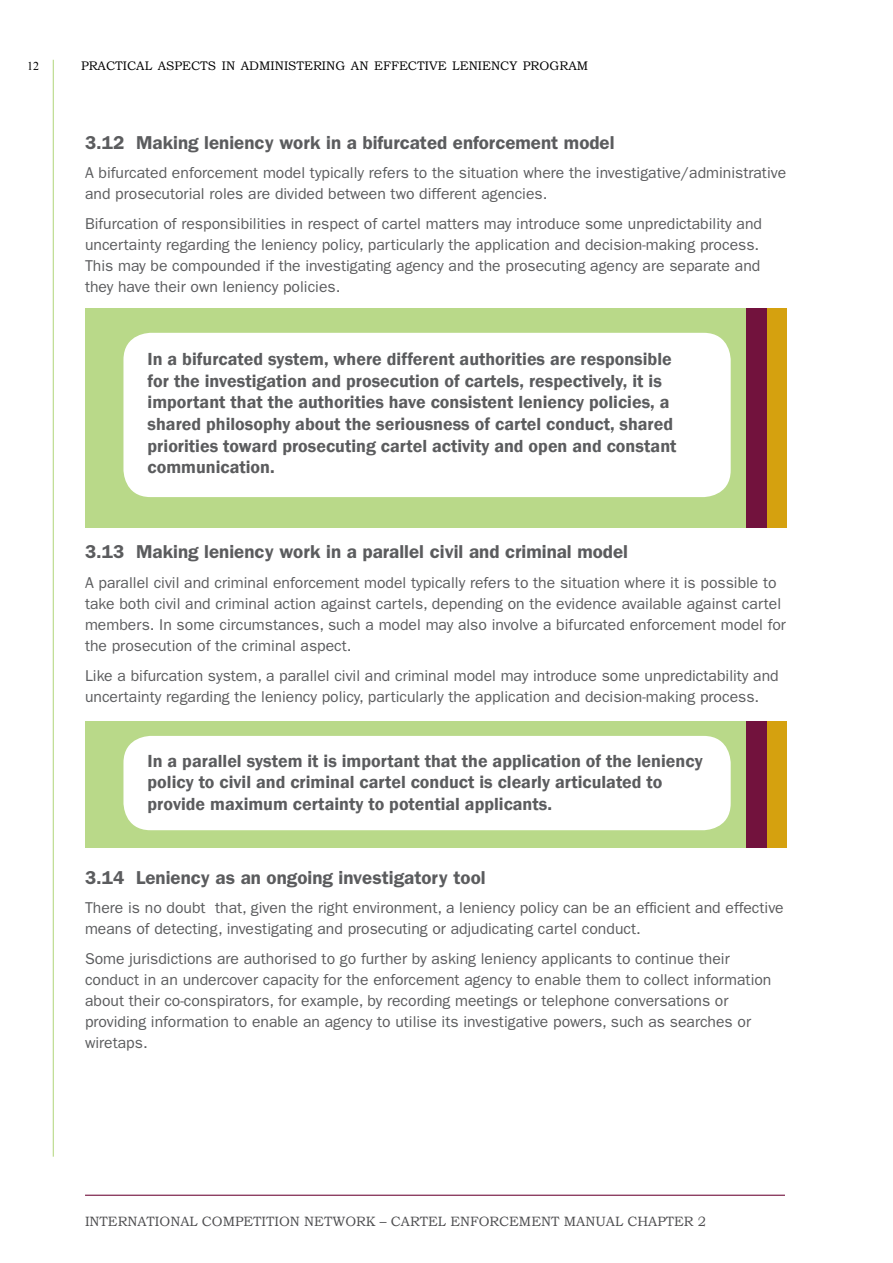
<style>
.page{position:relative;width:893px;height:1263px;background:#fff}
.page>*{position:absolute;margin:0;border:0;box-sizing:border-box;transform-origin:0 0}
.t1{font:600 18.75px "ITC Franklin Gothic Std";color:#5b5c5e}
.t2{font:600 18px/21.6px "Franklin Gothic";color:#5b5c5e}
.t3{font:15.75px/21px "ITC Franklin Gothic Std";color:#5b5c5e}
.t4{font:13.5px "Bookman Old Style";color:#4d4d4f}
.t5{font:13.5px "Bookman Old Style";color:#4d4d4f}
.t6{font:12.45px "Bookman Old Style";color:#000}
.t7{font:12px "Times New Roman";color:#000}
.s1{font-style:inherit}
</style>
<div class="page">
<div style="left:85px;top:308px;width:702px;height:219px;background:#b9d989"></div>
<div style="left:766px;top:308px;width:21px;height:219px;background:#d5a10f"></div>
<div style="left:746px;top:308px;width:21px;height:219px;background:#72123d"></div>
<div style="left:123px;top:333px;width:608px;height:164px;background:#fff;border-radius:27px"></div>
<div style="left:85px;top:721px;width:702px;height:127px;background:#b9d989"></div>
<div style="left:766px;top:721px;width:21px;height:127px;background:#d5a10f"></div>
<div style="left:746px;top:721px;width:21px;height:127px;background:#72123d"></div>
<div style="left:123px;top:736px;width:608px;height:94px;background:#fff;border-radius:27px"></div>
<hr style="left:85px;top:1195px;width:700px;height:1px;background:#72123d">
<hr style="left:53px;top:60px;width:1px;height:1097px;background:#b9d989">
<p class="t7" style="left:27px;top:58px;width:13px">12</p>
<p class="t6" style="left:81px;top:58px;width:498px">PRACTICAL ASPECTS IN ADMINISTERING AN EFFECTIVE LENIENCY PROGRAM</p>
<p class="t1" style="left:85px;top:131px;width:531px">3.12 Making leniency work in a bifurcated enforcement model</p>
<p class="t3" style="left:85px;top:162px;width:703px">A bifurcated enforcement model typically refers to the situation where the investigative/administrative and prosecutorial roles are divided between two different agencies.</p>
<p class="t3" style="left:85px;top:213px;width:678px">Bifurcation of responsibilities in respect of cartel matters may introduce some unpredictability and uncertainty regarding the leniency policy, particularly the application and decision-making process.<br>This may be compounded if the investigating agency and the prosecuting agency are separate and they have their own leniency policies.</p>
<p class="t2" style="left:148px;top:349px;width:530px">In a bifurcated system, where different authorities are responsible for the investigation and prosecution of cartels, respectively, it is important that the authorities have consistent leniency policies, a shared philosophy about the seriousness of cartel conduct, shared priorities toward prosecuting cartel activity and open and constant communication.</p>
<p class="t1" style="left:85px;top:541px;width:545px">3.13 Making leniency work in a parallel civil and criminal model</p>
<p class="t3" style="left:85px;top:572px;width:702px">A parallel civil and criminal enforcement model typically refers to the situation where it is possible to take both civil and criminal action against cartels, depending on the evidence available against cartel members. In some circumstances, such a model may also involve a bifurcated enforcement model for the prosecution of the criminal aspect.</p>
<p class="t3" style="left:85px;top:665px;width:695px">Like a bifurcation system, a parallel civil and criminal model may introduce some unpredictability and uncertainty regarding the leniency policy, particularly the application and decision-making process.</p>
<p class="t2" style="left:148px;top:750px;width:557px">In a parallel system it is important that the application of the leniency policy to civil and criminal cartel conduct is clearly articulated to provide maximum certainty to potential applicants.</p>
<p class="t1" style="left:85px;top:866px;width:402px">3.14 Leniency as an ongoing investigatory tool</p>
<p class="t3" style="left:85px;top:897px;width:700px">There is no doubt that, given the right environment, a leniency policy can be an efficient and effective means of detecting, investigating and prosecuting or adjudicating cartel conduct.</p>
<p class="t3" style="left:85px;top:948px;width:688px">Some jurisdictions are authorised to go further by asking leniency applicants to continue their conduct in an undercover capacity for the enforcement agency to enable them to collect information about their co-conspirators, for example, by recording meetings or telephone conversations or providing information to enable an agency to utilise its investigative powers, such as searches or wiretaps.</p>
<p class="t5" style="left:85px;top:1212px;width:71px">INTERNATION</p>
<p class="t5" style="left:180px;top:1212px;width:82px">AL CO MPETITION</p>
<p class="t4" style="left:304px;top:1212px;width:404px"><span class="s1">NETWORK – CARTE</span>L ENFORCEMENT MANUAL CHAPTER 2</p>
</div>
